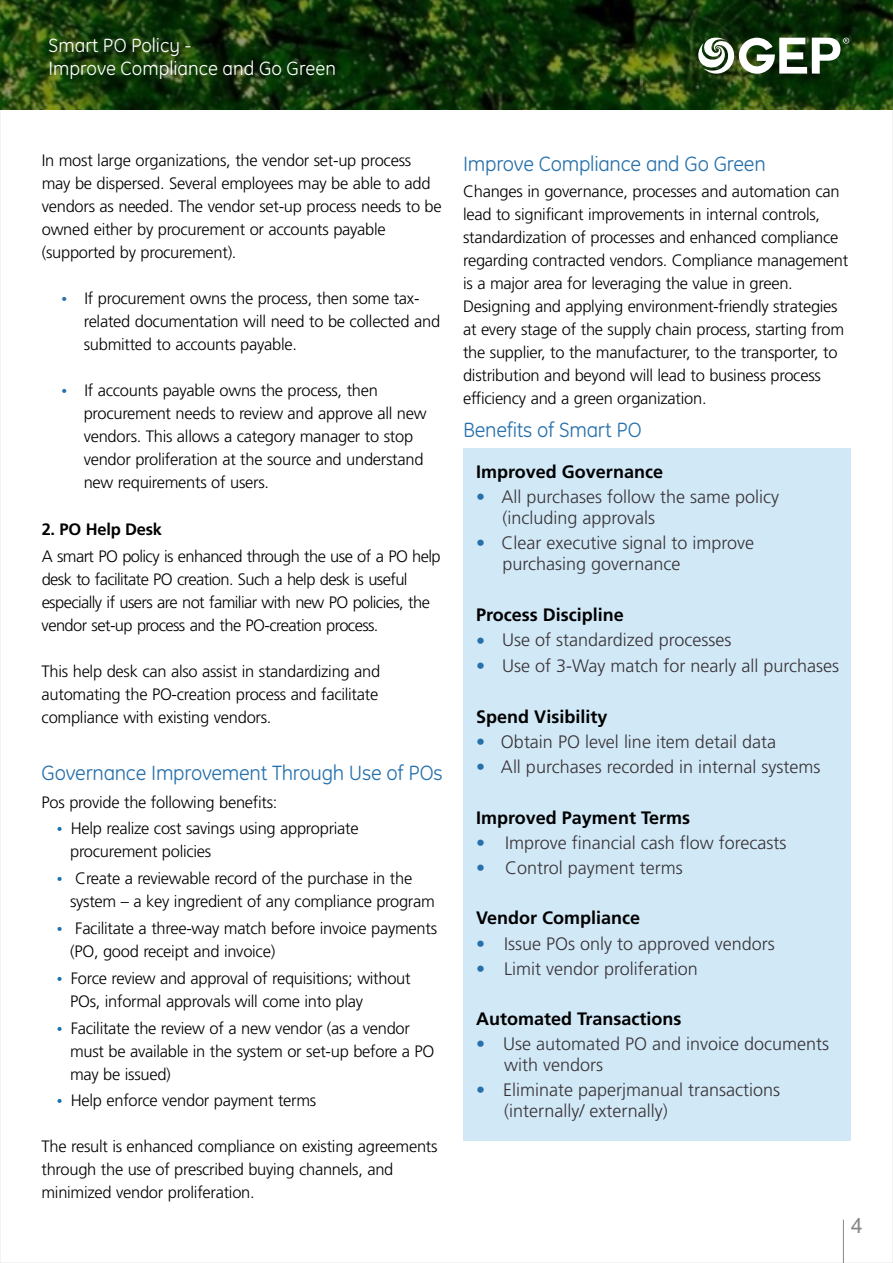
<style>
.page{position:relative;width:893px;height:1263px;background:#fff}
.page>*{position:absolute;margin:0;border:0;box-sizing:border-box;transform-origin:0 0}
.t1{font:22.2px "GE Inspira";color:#fff}
.t2{font:21px "GE Inspira";letter-spacing:-.015em;color:#2670ab}
.t3{font:21px "Arial";color:#858787}
.t4{font:19.5px/22.8px "GE Inspira";color:#fff}
.t5{font:300 18px/20.9px "Frutiger LT Std";color:#383336}
.t6{font:700 18px "Frutiger LT Std";color:#000}
.t7{font:300 18px/25px "Frutiger LT Std";color:#2670ab}
.t8{font:300 16.5px/23px "Frutiger LT Std";letter-spacing:-.015em;color:#000}
.t9{font:300 16.5px/23px "Frutiger LT Std";letter-spacing:-.035em;color:#000}
.t10{font:700 16.5px "Frutiger LT Std";letter-spacing:-.015em;color:#000}
</style>
<div class="page">
<div style="left:0;top:0;width:893px;height:1263px;background:#fff;border:1px solid #e6e8e8"></div>
<div style="left:463px;top:448px;width:387px;height:692px;background:#d1e8f7"></div>
<img style="left:0;top:0;width:893px;height:110px">
<div style="left:42px;top:44px;width:142px;height:41px;background:#032400;opacity:.64"></div>
<hr style="left:843px;top:1219px;width:1px;height:44px;background:#858787">
<img style="left:621px;top:36px;width:228px;height:54px">
<p class="t4" style="left:48px;top:35px;width:289px">Smart PO Policy -<br>Improve Compliance and Go Green</p>
<h1 class="t1" style="left:56px;top:54px;width:116px">White Paper</h1>
<p class="t4" style="left:199px;top:65px;width:289px">Improve Compliance and Go Green</p>
<p class="t8" style="left:42px;top:150px;width:402px">In most large organizations, the vendor set-up process may be dispersed. Several employees may be able to add vendors as needed. The vendor set-up process needs to be owned either by procurement or accounts payable (supported by procurement).</p>
<p class="t8" style="left:84px;top:288px;width:358px">If procurement owns the process, then some tax&shy;related documentation will need to be collected and submitted to accounts payable.</p>
<p class="t8" style="left:84px;top:380px;width:344px">If accounts payable owns the process, then procurement needs to review and approve all new vendors. This allows a category manager to stop vendor proliferation at the source and understand new requirements of users.</p>
<p class="t10" style="left:42px;top:522px;width:122px">2. PO Help Desk</p>
<p class="t9" style="left:42px;top:546px;width:401px">A smart PO policy is enhanced through the use of a PO help desk to facilitate PO creation. Such a help desk is useful especially if users are not familiar with new PO policies, the vendor set-up process and the PO-creation process.</p>
<p class="t8" style="left:42px;top:661px;width:340px">This help desk can also assist in standardizing and automating the PO-creation process and facilitate compliance with existing vendors.</p>
<p class="t2" style="left:42px;top:764px;width:403px">Governance Improvement Through Use of POs</p>
<p class="t8" style="left:71px;top:790px;width:289px;line-height:26.8px;text-indent:-29px">Pos provide the following benefits:<br>Help realize cost savings using appropriate</p>
<p class="t8" style="left:75px;top:840px;width:338px;line-height:26.8px;text-indent:-5px">procurement policies<br>Create a reviewable record of the purchase in the</p>
<p class="t8" style="left:70px;top:890px;width:368px;line-height:26.8px;text-align:center">system – a key ingredient of any compliance program<br>Facilitate a three-way match before invoice payments</p>
<p class="t8" style="left:70px;top:939px;width:342px;line-height:26.8px">(PO, good receipt and invoice)<br>Force review and approval of requisitions; without</p>
<p class="t8" style="left:70px;top:989px;width:341px;line-height:26.8px">POs, informal approvals will come into play<br>Facilitate the review of a new vendor (as a vendor</p>
<p class="t8" style="left:70px;top:1041px;width:366px">must be available in the system or set-up before a PO may be issued)</p>
<p class="t8" style="left:71px;top:1091px;width:247px">Help enforce vendor payment terms</p>
<p class="t8" style="left:42px;top:1137px;width:398px">The result is enhanced compliance on existing agreements through the use of prescribed buying channels, and minimized vendor proliferation.</p>
<p class="t2" style="left:463px;top:155px;width:304px">Improve Compliance and Go Green</p>
<p class="t8" style="left:463px;top:181px;width:387px">Changes in governance, processes and automation can lead to significant improvements in internal controls, standardization of processes and enhanced compliance regarding contracted vendors. Compliance management is a major area for leveraging the value in green.<br>Designing and applying environment-friendly strategies at every stage of the supply chain process, starting from the supplier, to the manufacturer, to the transporter, to distribution and beyond will lead to business process efficiency and a green organization.</p>
<p class="t2" style="left:463px;top:421px;width:180px">Benefits of Smart PO</p>
<p class="t6" style="left:476px;top:465px;width:189px">Improved Governance</p>
<p class="t7" style="left:476px;top:486px;width:10px">•</p>
<p class="t7" style="left:476px;top:532px;width:10px">•</p>
<p class="t5" style="left:501px;top:488px;width:279px">All purchases follow the same policy (including approvals</p>
<p class="t5" style="left:501px;top:534px;width:254px">Clear executive signal to improve purchasing governance</p>
<p class="t6" style="left:476px;top:608px;width:149px">Process Discipline</p>
<p class="t7" style="left:476px;top:629px;width:10px">• •</p>
<p class="t5" style="left:502px;top:629px;width:339px;line-height:25px">Use of standardized processes<br>Use of 3-Way match for nearly all purchases</p>
<p class="t6" style="left:476px;top:709px;width:133px">Spend Visibility</p>
<p class="t7" style="left:476px;top:731px;width:10px">• •</p>
<p class="t5" style="left:501px;top:731px;width:321px;line-height:25px">Obtain PO level line item detail data<br>All purchases recorded in internal systems</p>
<p class="t6" style="left:476px;top:810px;width:215px">Improved Payment Terms</p>
<p class="t7" style="left:476px;top:832px;width:10px">• •</p>
<p class="t5" style="left:505px;top:832px;width:283px;line-height:25px">Improve financial cash flow forecasts<br>Control payment terms</p>
<p class="t6" style="left:476px;top:911px;width:166px">Vendor Compliance</p>
<p class="t7" style="left:476px;top:932px;width:10px">• •</p>
<p class="t5" style="left:504px;top:932px;width:272px;line-height:25px">Issue POs only to approved vendors<br>Limit vendor proliferation</p>
<p class="t6" style="left:476px;top:1012px;width:207px">Automated Transactions</p>
<p class="t7" style="left:476px;top:1033px;width:10px">•</p>
<p class="t7" style="left:476px;top:1079px;width:10px">•</p>
<p class="t5" style="left:503px;top:1035px;width:328px">Use automated PO and invoice documents with vendors</p>
<p class="t5" style="left:503px;top:1081px;width:279px">Eliminate paperjmanual transactions (internally/ externally)</p>
<p class="t3" style="left:851px;top:1218px;width:13px">4</p>
</div>
